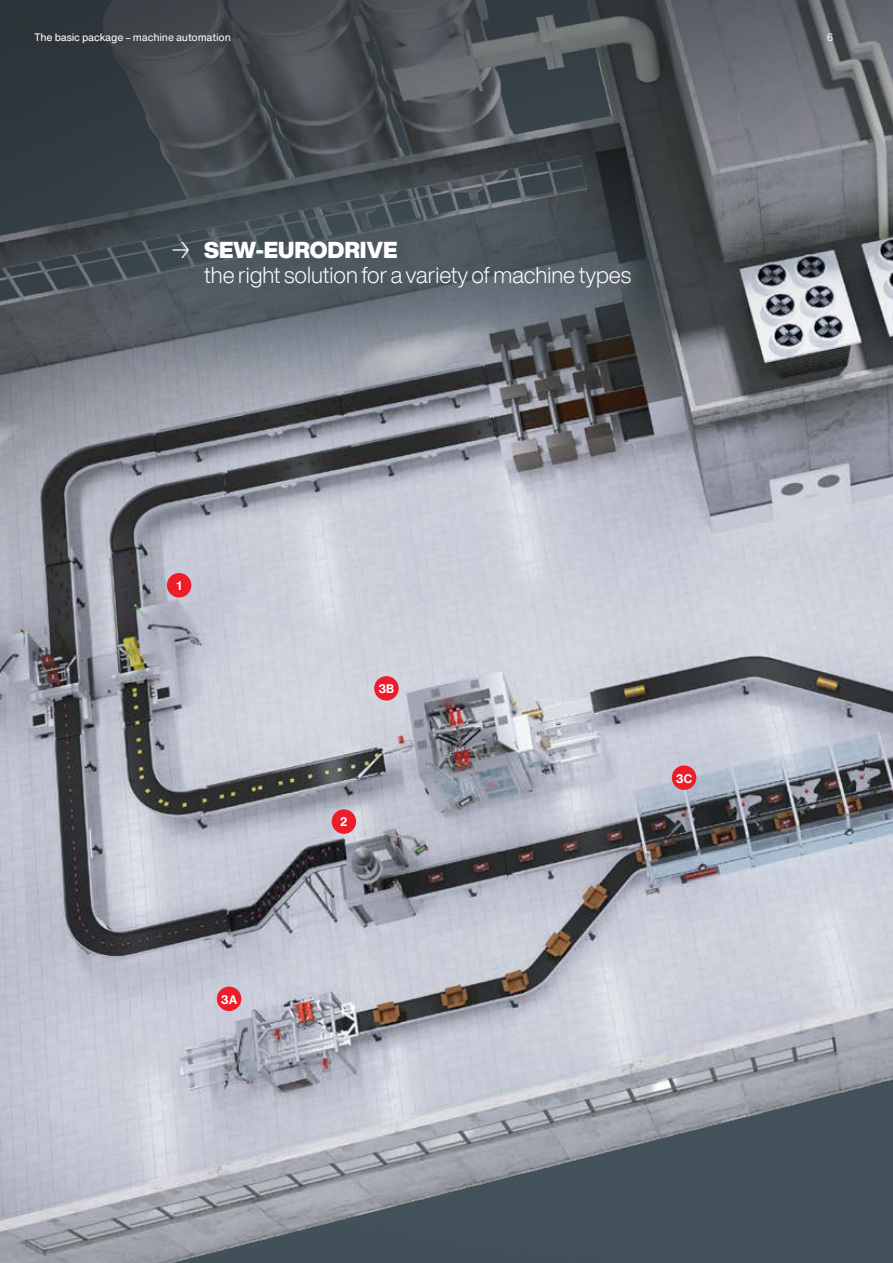
<style>
.page{position:relative;width:893px;height:1263px;background:#fff}
.page>*{position:absolute;margin:0;border:0;box-sizing:border-box;transform-origin:0 0}
.t1{font:300 22.5px/25.5px "Helvetica Now Display";color:#fff}
.t2{font:700 12.15px "Helvetica Now Text";color:#fff}
.t3{font:10.5px "Helvetica Now Text";letter-spacing:-.015em;color:#fff}
.s1{font-weight:900}
</style>
<div class="page">
<img style="left:0;top:0;width:893px;height:1263px">
<div style="left:41px;top:103px;width:723px;height:320px;background:#43525a;opacity:.75"></div>
<div style="left:167px;top:573px;width:24px;height:24px;background:#ed1c29;border-radius:50%"></div>
<div style="left:374px;top:676px;width:25px;height:25px;background:#ed1c29;border-radius:50%"></div>
<div style="left:332px;top:809px;width:24px;height:25px;background:#ed1c29;border-radius:50%"></div>
<div style="left:217px;top:986px;width:24px;height:25px;background:#ed1c29;border-radius:50%"></div>
<div style="left:672px;top:765px;width:24px;height:25px;background:#ed1c29;border-radius:50%"></div>
<p class="t3" style="left:34px;top:30px;width:198px">The basic package – machine automation</p>
<p class="t3" style="left:827px;top:30px;width:8px">6</p>
<p class="t1" style="left:204px;top:237px;width:429px;text-indent:-34px">→ <span class="s1">SEW‑EURODRIVE<br></span>the right solution for a variety of machine types</p>
<p class="t2" style="left:176px;top:577px;width:7px">1</p>
<p class="t2" style="left:221px;top:990px;width:18px">3A</p>
<p class="t2" style="left:378px;top:680px;width:18px">3B</p>
<p class="t2" style="left:340px;top:813px;width:9px">2</p>
<p class="t2" style="left:676px;top:769px;width:18px">3C</p>
</div>
